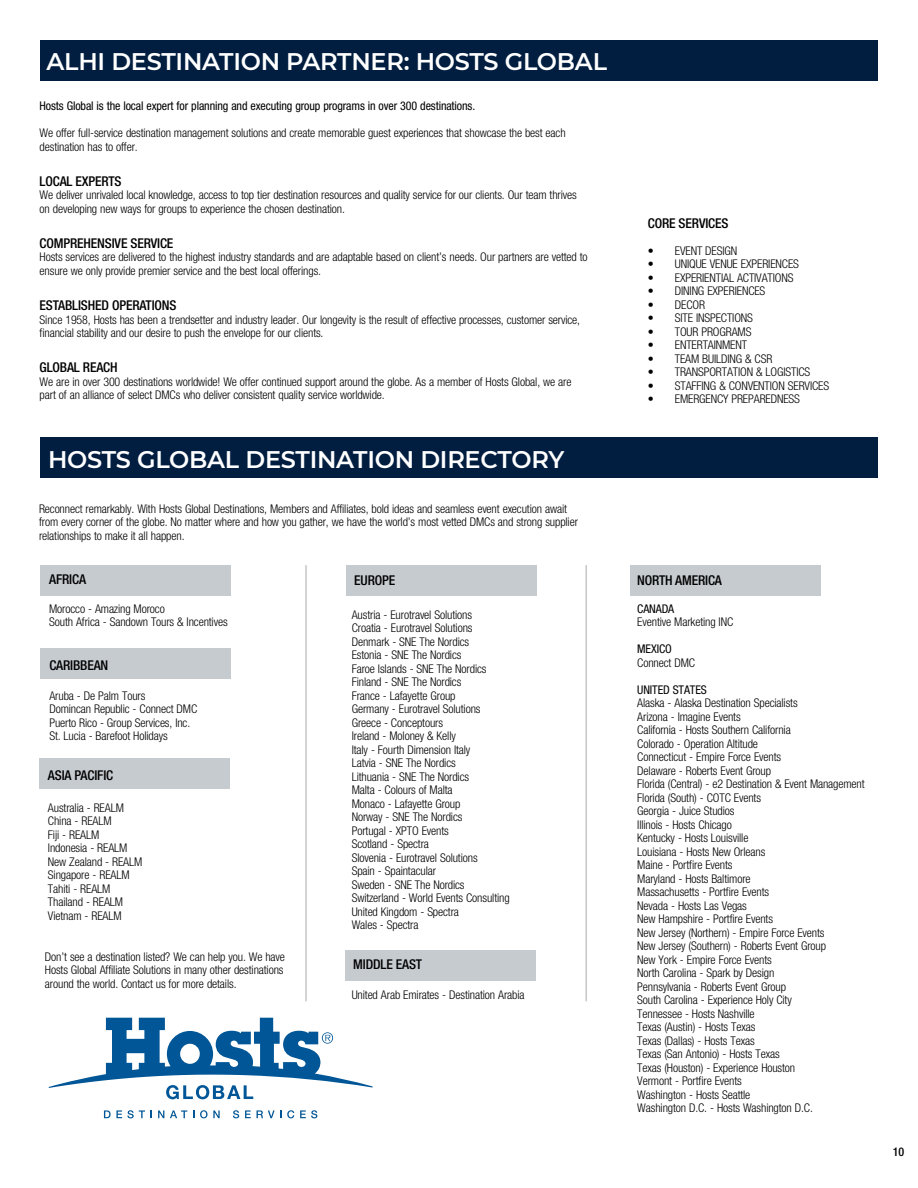
<style>
.page{position:relative;width:918px;height:1188px;background:#fff}
.page>*{position:absolute;margin:0;border:0;box-sizing:border-box;transform-origin:0 0}
.t1{font:600 24px "Montserrat";letter-spacing:-.01em;color:#fff}
.t2{font:500 condensed 13.5px "Helvetica Neue LT Std";letter-spacing:-.01em;color:#000}
.t3{font:300 condensed 12px/13.5px "Helvetica Neue LT Std";letter-spacing:-.01em;color:#000}
.t4{font:condensed 12px "Helvetica Neue LT Std";letter-spacing:-.01em;color:#000}
.t5{font:500 condensed 12px "Helvetica Neue LT Std";color:#000}
</style>
<div class="page">
<div style="left:40px;top:438px;width:838px;height:40px;background:#011e41"></div>
<div style="left:40px;top:40px;width:838px;height:41px;background:#011e41"></div>
<div style="left:630px;top:565px;width:190px;height:30px;background:#c6cbd0"></div>
<div style="left:41px;top:565px;width:190px;height:30px;background:#c6cbd0"></div>
<div style="left:346px;top:565px;width:191px;height:30px;background:#c6cbd0"></div>
<div style="left:40px;top:649px;width:191px;height:30px;background:#c6cbd0"></div>
<div style="left:345px;top:951px;width:190px;height:30px;background:#c6cbd0"></div>
<hr style="left:306px;top:565px;width:1px;height:436px;background:#a7a9ac">
<hr style="left:586px;top:565px;width:1px;height:436px;background:#a7a9ac">
<svg style="left:104px;top:1110px;width:41px;height:8px"></svg>
<svg style="left:158px;top:1110px;width:6px;height:8px"></svg>
<svg style="left:170px;top:1110px;width:17px;height:8px"></svg>
<svg style="left:200px;top:1110px;width:20px;height:8px"></svg>
<svg style="left:233px;top:1110px;width:6px;height:8px"></svg>
<svg style="left:245px;top:1110px;width:6px;height:8px"></svg>
<svg style="left:257px;top:1110px;width:24px;height:8px"></svg>
<svg style="left:287px;top:1110px;width:7px;height:8px"></svg>
<svg style="left:300px;top:1110px;width:17px;height:8px"></svg>
<svg style="left:49px;top:1018px;width:324px;height:81px"></svg>
<div style="left:39px;top:759px;width:190px;height:30px;background:#c6cbd0"></div>
<h1 class="t1" style="left:46px;top:44px;width:562px">ALHI DESTINATION PARTNER: HOSTS GLOBAL</h1>
<p class="t4" style="left:40px;top:99px;width:437px">Hosts Global is the local expert for planning and executing group programs in over 300 destinations.</p>
<p class="t3" style="left:40px;top:126px;width:528px">We offer full-service destination management solutions and create memorable guest experiences that showcase the best each destination has to offer.</p>
<p class="t2" style="left:40px;top:173px;width:83px">LOCAL EXPERTS</p>
<p class="t3" style="left:40px;top:188px;width:539px">We deliver unrivaled local knowledge, access to top tier destination resources and quality service for our clients. Our team thrives on developing new ways for groups to experience the chosen destination.</p>
<p class="t2" style="left:40px;top:235px;width:135px">COMPREHENSIVE SERVICE</p>
<p class="t3" style="left:40px;top:250px;width:550px">Hosts services are delivered to the highest industry standards and are adaptable based on client’s needs. Our partners are vetted to ensure we only provide premier service and the best local offerings.</p>
<p class="t2" style="left:40px;top:297px;width:138px">ESTABLISHED OPERATIONS</p>
<p class="t3" style="left:40px;top:312px;width:542px">Since 1958, Hosts has been a trendsetter and industry leader. Our longevity is the result of effective processes, customer service, financial stability and our desire to push the envelope for our clients.</p>
<p class="t2" style="left:40px;top:359px;width:80px">GLOBAL REACH</p>
<p class="t3" style="left:40px;top:375px;width:533px">We are in over 300 destinations worldwide! We offer continued support around the globe. As a member of Hosts Global, we are part of an alliance of select DMCs who deliver consistent quality service worldwide.</p>
<h1 class="t1" style="left:48px;top:443px;width:518px">HOSTS GLOBAL DESTINATION DIRECTORY</h1>
<p class="t3" style="left:39px;top:502px;width:541px">Reconnect remarkably. With Hosts Global Destinations, Members and Affiliates, bold ideas and seamless event execution await from every corner of the globe. No matter where and how you gather, we have the world’s most vetted DMCs and strong supplier relationships to make it all happen.</p>
<p class="t2" style="left:49px;top:571px;width:38px">AFRICA</p>
<p class="t2" style="left:354px;top:572px;width:43px">EUROPE</p>
<p class="t3" style="left:49px;top:602px;width:180px">Morocco - Amazing Moroco<br>South Africa - Sandown Tours &amp; Incentives</p>
<p class="t2" style="left:49px;top:657px;width:60px">CARIBBEAN</p>
<p class="t3" style="left:49px;top:688px;width:149px">Aruba - De Palm Tours<br>Domincan Republic - Connect DMC<br>Puerto Rico - Group Services, Inc.<br>St. Lucia - Barefoot Holidays</p>
<p class="t2" style="left:48px;top:767px;width:67px">ASIA PACIFIC</p>
<p class="t3" style="left:48px;top:801px;width:96px">Australia - REALM<br>China - REALM<br>Fiji - REALM<br>Indonesia - REALM<br>New Zealand - REALM<br>Singapore - REALM<br>Tahiti - REALM<br>Thailand - REALM<br>Vietnam - REALM</p>
<p class="t3" style="left:45px;top:949px;width:242px">Don’t see a destination listed? We can help you. We have<br>Hosts Global Affiliate Solutions in many other destinations around the world. Contact us for more details.</p>
<p class="t3" style="left:352px;top:608px;width:160px">Austria - Eurotravel Solutions<br>Croatia - Eurotravel Solutions<br>Denmark - SNE The Nordics<br>Estonia - SNE The Nordics<br>Faroe Islands - SNE The Nordics<br>Finland - SNE The Nordics<br>France - Lafayette Group<br>Germany - Eurotravel Solutions<br>Greece - Conceptours<br>Ireland - Moloney &amp; Kelly<br>Italy - Fourth Dimension Italy<br>Latvia - SNE The Nordics<br>Lithuania - SNE The Nordics<br>Malta - Colours of Malta<br>Monaco - Lafayette Group<br>Norway - SNE The Nordics<br>Portugal - XPTO Events<br>Scotland - Spectra<br>Slovenia - Eurotravel Solutions<br>Spain - Spaintacular<br>Sweden - SNE The Nordics<br>Switzerland - World Events Consulting<br>United Kingdom - Spectra<br>Wales - Spectra</p>
<p class="t2" style="left:353px;top:956px;width:70px">MIDDLE EAST</p>
<p class="t3" style="left:352px;top:987px;width:174px">United Arab Emirates - Destination Arabia</p>
<p class="t2" style="left:648px;top:215px;width:82px">CORE SERVICES</p>
<p class="t3" style="left:648px;top:244px;width:91px">• EVENT DESIGN</p>
<p class="t3" style="left:648px;top:257px;width:153px">• UNIQUE VENUE EXPERIENCES</p>
<p class="t3" style="left:648px;top:271px;width:147px">• EXPERIENTIAL ACTIVATIONS</p>
<p class="t3" style="left:648px;top:284px;width:119px">• DINING EXPERIENCES</p>
<p class="t3" style="left:648px;top:298px;width:59px">• DECOR</p>
<p class="t3" style="left:648px;top:311px;width:107px">• SITE INSPECTIONS</p>
<p class="t3" style="left:648px;top:325px;width:105px">• TOUR PROGRAMS</p>
<p class="t3" style="left:648px;top:338px;width:101px">• ENTERTAINMENT</p>
<p class="t3" style="left:648px;top:352px;width:126px">• TEAM BUILDING &amp; CSR</p>
<p class="t3" style="left:648px;top:365px;width:164px">• TRANSPORTATION &amp; LOGISTICS</p>
<p class="t3" style="left:648px;top:379px;width:183px">• STAFFING &amp; CONVENTION SERVICES</p>
<p class="t3" style="left:648px;top:392px;width:154px">• EMERGENCY PREPAREDNESS</p>
<p class="t2" style="left:637px;top:572px;width:86px">NORTH AMERICA</p>
<p class="t4" style="left:637px;top:602px;width:38px">CANADA</p>
<p class="t3" style="left:637px;top:615px;width:97px">Eventive Marketing INC</p>
<p class="t4" style="left:637px;top:642px;width:36px">MEXICO</p>
<p class="t3" style="left:637px;top:656px;width:59px">Connect DMC</p>
<p class="t4" style="left:637px;top:683px;width:71px">UNITED STATES</p>
<p class="t3" style="left:637px;top:696px;width:229px">Alaska - Alaska Destination Specialists<br>Arizona - Imagine Events<br>California - Hosts Southern California<br>Colorado - Operation Altitude<br>Connecticut - Empire Force Events<br>Delaware - Roberts Event Group<br>Florida (Central) - e2 Destination &amp; Event Management<br>Florida (South) - COTC Events<br>Georgia - Juice Studios<br>Illinois - Hosts Chicago<br>Kentucky - Hosts Louisville<br>Louisiana - Hosts New Orleans<br>Maine - Portfire Events<br>Maryland - Hosts Baltimore<br>Massachusetts - Portfire Events<br>Nevada - Hosts Las Vegas<br>New Hampshire - Portfire Events<br>New Jersey (Northern) - Empire Force Events<br>New Jersey (Southern) - Roberts Event Group<br>New York - Empire Force Events<br>North Carolina - Spark by Design<br>Pennsylvania - Roberts Event Group<br>South Carolina - Experience Holy City<br>Tennessee - Hosts Nashville<br>Texas (Austin) - Hosts Texas<br>Texas (Dallas) - Hosts Texas<br>Texas (San Antonio) - Hosts Texas<br>Texas (Houston) - Experience Houston<br>Vermont - Portfire Events<br>Washington - Hosts Seattle<br>Washington D.C. - Hosts Washington D.C.</p>
<p class="t5" style="left:893px;top:1145px;width:13px">10</p>
</div>
